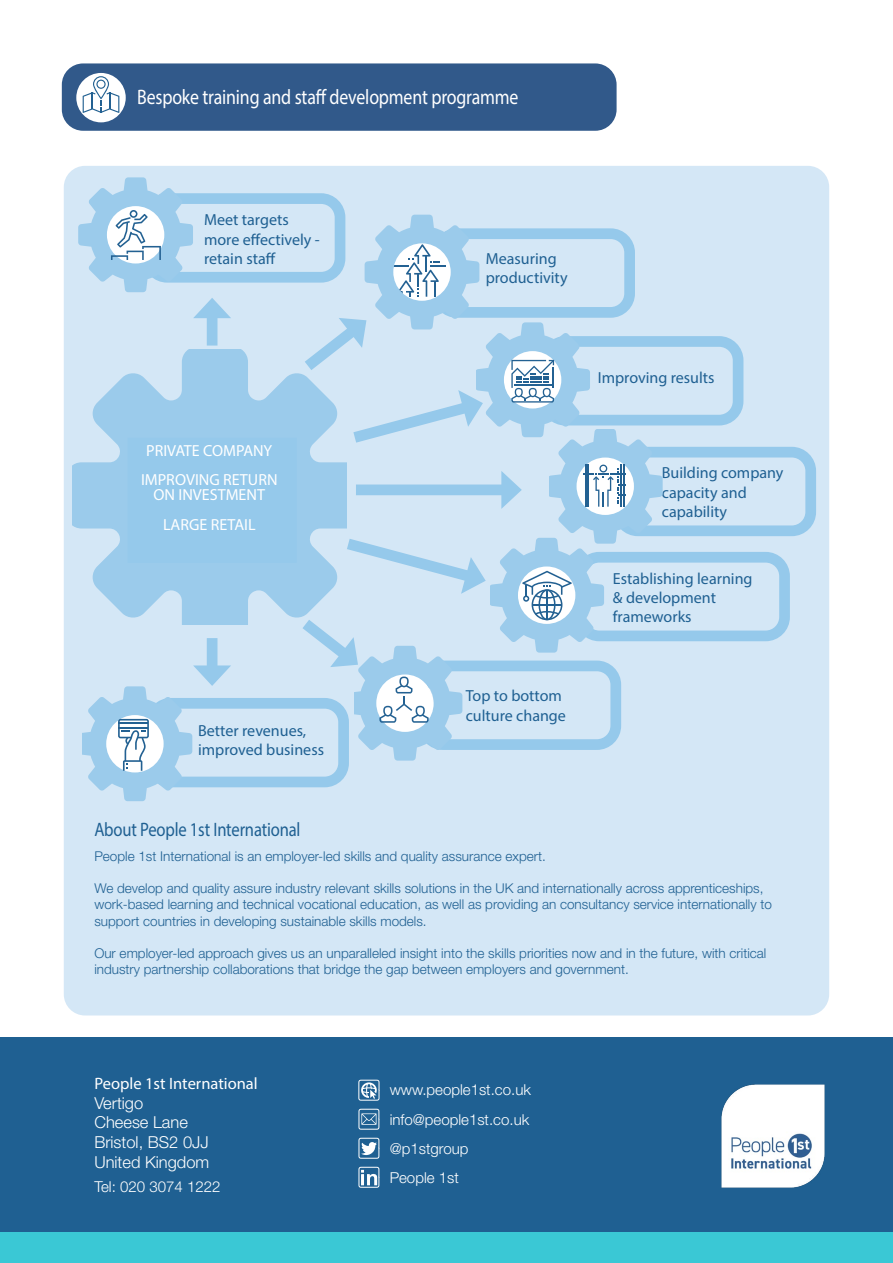
<style>
.page{position:relative;width:893px;height:1263px;background:#fff}
.page>*{position:absolute;margin:0;border:0;box-sizing:border-box;transform-origin:0 0}
.t1{font:21px "Myriad Pro";letter-spacing:-.01em;color:#fff;scale:.85 1}
.t2{font:19.5px "Myriad Pro";letter-spacing:-.01em;color:#1f6092;scale:.85 1}
.t3{font:300 16.5px/19.8px "Helvetica Neue LT Std";color:#fff}
.t4{font:16.5px "Myriad Pro";color:#fff}
.t5{font:16.05px/19.2px "Myriad Pro";color:#1f6092}
.t6{font:16.05px/29.4px "Myriad Pro";color:#fff;text-align:center}
.t7{font:300 15px/29.4px "Helvetica Neue LT Std";color:#fff}
.t8{font:300 13.5px/16.2px "Helvetica Neue LT Std";color:#1f6092}
</style>
<div class="page">
<div style="left:0;top:1037px;width:893px;height:197px;background:#1f6092"></div>
<div style="left:64px;top:166px;width:765px;height:849px;background:#d4e7f6;border-radius:21px"></div>
<div style="left:0;top:1232px;width:893px;height:31px;background:#3ac8d5"></div>
<div style="left:62px;top:63px;width:555px;height:68px;background:#31598a;border-radius:21px"></div>
<svg style="left:76px;top:73px;width:50px;height:49px"></svg>
<svg style="left:83px;top:76px;width:36px;height:37px"></svg>
<svg style="left:359px;top:1167px;width:20px;height:20px"></svg>
<svg style="left:359px;top:1109px;width:20px;height:20px"></svg>
<svg style="left:359px;top:1138px;width:20px;height:20px"></svg>
<svg style="left:358px;top:1080px;width:21px;height:20px"></svg>
<svg style="left:72px;top:349px;width:219px;height:276px;fill:#9bcbeb"></svg>
<div style="left:207px;top:310px;width:10px;height:36px;background:#95c9eb"></div>
<svg style="left:193px;top:298px;width:38px;height:20px"></svg>
<div style="left:143px;top:193px;width:202px;height:90px;border:11px solid #95c9eb;border-radius:19px"></div>
<svg style="left:79px;top:178px;width:114px;height:114px"></svg>
<div style="left:541px;top:336px;width:202px;height:89px;border:11px solid #95c9eb;border-radius:19px"></div>
<div style="left:575px;top:552px;width:215px;height:89px;border:11px solid #95c9eb;border-radius:19px"></div>
<div style="left:146px;top:698px;width:203px;height:89px;border:11px solid #95c9eb;border-radius:19px"></div>
<div style="left:614px;top:447px;width:202px;height:89px;border:11px solid #95c9eb;border-radius:19px"></div>
<div style="left:207px;top:638px;width:10px;height:35px;background:#95c9eb"></div>
<svg style="left:82px;top:665px;width:149px;height:136px"></svg>
<div style="left:128px;top:438px;width:169px;height:125px;background:#95c9eb"></div>
<svg style="left:291px;top:215px;width:372px;height:546px"></svg>
<img style="left:721px;top:1084px;width:104px;height:104px">
<h1 class="t1" style="left:137px;top:84px;width:450px">Bespoke training and staff development programme</h1>
<p class="t5" style="left:204px;top:210px;width:117px">Meet targets more effectively - retain staff</p>
<p class="t6" style="left:141px;top:436px;width:138px">PRIVATE COMPANY<br>IMPROVING RETURN</p>
<p class="t6" style="left:154px;top:480px;width:113px">ON INVESTMENT<br>LARGE RETAIL</p>
<p class="t5" style="left:198px;top:720px;width:127px">Better revenues, improved business</p>
<p class="t5" style="left:486px;top:249px;width:83px">Measuring productivity</p>
<p class="t5" style="left:466px;top:686px;width:102px">Top to bottom culture change</p>
<p class="t5" style="left:598px;top:368px;width:118px">Improving results</p>
<p class="t5" style="left:662px;top:463px;width:123px">Building company capacity and capability</p>
<p class="t5" style="left:613px;top:568px;width:141px">Establishing learning &amp; development frameworks</p>
<h2 class="t2" style="left:94px;top:817px;width:244px">About People 1st International</h2>
<p class="t8" style="left:94px;top:847px;width:453px">People 1st International is an employer-led skills and quality assurance expert.</p>
<p class="t8" style="left:94px;top:880px;width:679px">We develop and quality assure industry relevant skills solutions in the UK and internationally across apprenticeships, work-based learning and technical vocational education, as well as providing an consultancy service internationally to support countries in developing sustainable skills models.</p>
<p class="t8" style="left:94px;top:945px;width:673px">Our employer-led approach gives us an unparalleled insight into the skills priorities now and in the future, with critical industry partnership collaborations that bridge the gap between employers and government.</p>
<p class="t4" style="left:94px;top:1073px;width:165px">People 1st International</p>
<p class="t3" style="left:94px;top:1092px;width:116px">Vertigo<br>Cheese Lane<br>Bristol, BS2 0JJ<br>United Kingdom</p>
<p class="t7" style="left:94px;top:1172px;width:128px">Tel: 020 3074 1222</p>
<p class="t7" style="left:390px;top:1075px;width:143px">www.people1st.co.uk info@people1st.co.uk @p1stgroup<br>People 1st</p>
</div>
